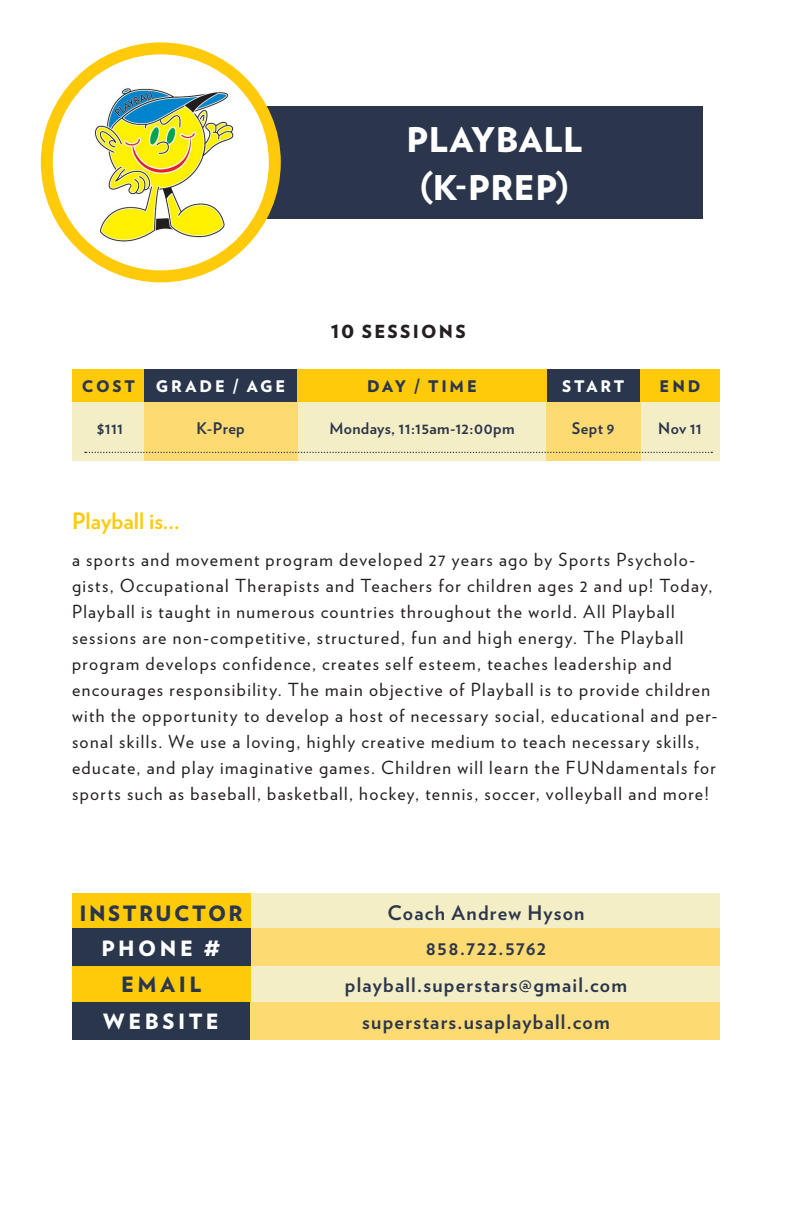
<style>
.page{position:relative;width:792px;height:1224px;background:#fff}
.page>*{position:absolute;margin:0;border:0;box-sizing:border-box;transform-origin:0 0}
.t1{font:900 34px/48px "Verlag";letter-spacing:.015em;color:#fff;text-align:center}
.t2{font:700 22.6px "Verlag";color:#feca0a}
.t3{font:900 21px "Verlag";letter-spacing:.12em;color:#2b364c}
.t4{font:900 21px "Verlag";letter-spacing:.165em;color:#fff}
.t5{font:700 20px "Verlag";letter-spacing:.06em;color:#2b364c}
.t6{font:18px/26px "Verlag";letter-spacing:.075em;color:#231f20}
.t7{font:900 18px "Verlag";letter-spacing:.125em;color:#231f20}
.t8{font:700 16px "Verlag";letter-spacing:.02em;color:#2b364c}
.t9{font:900 16px "Verlag";letter-spacing:.18em;color:#2b364c}
.t10{font:900 16px "Verlag";letter-spacing:.185em;color:#fff}
</style>
<div class="page">
<div style="left:73px;top:370px;width:71px;height:91px;background:#f4eec6"></div>
<div style="left:297px;top:370px;width:250px;height:91px;background:#f4eec6"></div>
<div style="left:640px;top:370px;width:80px;height:91px;background:#f4eec6"></div>
<div style="left:144px;top:375px;width:153px;height:86px;background:#feda73"></div>
<div style="left:546px;top:375px;width:94px;height:86px;background:#feda73"></div>
<div style="left:144px;top:370px;width:153px;height:32px;background:#29364c"></div>
<div style="left:546px;top:370px;width:94px;height:32px;background:#29364c"></div>
<div style="left:73px;top:370px;width:71px;height:32px;background:#feca0a"></div>
<div style="left:297px;top:370px;width:250px;height:32px;background:#feca0a"></div>
<div style="left:640px;top:370px;width:80px;height:32px;background:#feca0a"></div>
<div style="left:225px;top:106px;width:478px;height:113px;background:#2b364c"></div>
<div style="left:41px;top:42px;width:240px;height:240px;background:#feca0a;border-radius:50%"></div>
<div style="left:53px;top:54px;width:216px;height:216px;background:#fff;border-radius:50%"></div>
<img style="left:93px;top:75px;width:144px;height:169px">
<div style="left:250px;top:965px;width:470px;height:37px;background:#f4eec6"></div>
<div style="left:250px;top:893px;width:470px;height:37px;background:#f4eec6"></div>
<div style="left:72px;top:965px;width:178px;height:37px;background:#feca0a"></div>
<div style="left:72px;top:893px;width:178px;height:37px;background:#feca0a"></div>
<div style="left:72px;top:1002px;width:178px;height:37px;background:#29364c"></div>
<div style="left:250px;top:929px;width:470px;height:37px;background:#feda73"></div>
<div style="left:250px;top:1002px;width:470px;height:37px;background:#feda73"></div>
<div style="left:72px;top:929px;width:178px;height:37px;background:#29364c"></div>
<svg style="left:85px;top:452px;width:627px;height:1px"></svg>
<h1 class="t1" style="left:407px;top:114px;width:177px">PLAYBALL (K-PREP)</h1>
<p class="t7" style="left:331px;top:317px;width:136px">10 SESSIONS</p>
<p class="t9" style="left:82px;top:373px;width:55px">COST</p>
<p class="t10" style="left:156px;top:373px;width:105px">GRADE / AGE</p>
<p class="t9" style="left:367px;top:373px;width:109px">DAY / TIME</p>
<p class="t10" style="left:562px;top:373px;width:64px">START</p>
<p class="t9" style="left:660px;top:373px;width:42px">END</p>
<p class="t8" style="left:97px;top:415px;width:28px">$111</p>
<p class="t8" style="left:196px;top:415px;width:50px">K-Prep</p>
<p class="t8" style="left:329px;top:415px;width:186px">Mondays, 11:15am-12:00pm</p>
<p class="t8" style="left:572px;top:415px;width:44px">Sept 9</p>
<p class="t8" style="left:658px;top:415px;width:45px">Nov 11</p>
<p class="t2" style="left:72px;top:503px;width:109px">Playball is...</p>
<p class="t6" style="left:72px;top:546px;width:647px">a sports and movement program developed 27 years ago by Sports Psycholo&shy;gists, Occupational Therapists and Teachers for children ages 2 and up! Today, Playball is taught in numerous countries throughout the world. All Playball sessions are non-competitive, structured, fun and high energy. The Playball program develops confidence, creates self esteem, teaches leadership and encourages responsibility. The main objective of Playball is to provide children with the opportunity to develop a host of necessary social, educational and per&shy;sonal skills. We use a loving, highly creative medium to teach necessary skills, educate, and play imaginative games. Children will learn the FUNdamentals for sports such as baseball, basketball, hockey, tennis, soccer, volleyball and more!</p>
<p class="t3" style="left:79px;top:896px;width:165px">I NSTRUCTOR</p>
<p class="t4" style="left:101px;top:931px;width:121px">PHONE #</p>
<p class="t5" style="left:387px;top:897px;width:199px">Coach Andrew Hyson</p>
<p class="t5" style="left:426px;top:932px;width:122px">858.722.5762</p>
<p class="t3" style="left:121px;top:968px;width:82px">EMAIL</p>
<p class="t5" style="left:345px;top:969px;width:284px">playball.superstars@gmail.com</p>
<p class="t4" style="left:103px;top:1004px;width:114px">WE BSITE</p>
<p class="t5" style="left:362px;top:1006px;width:249px">superstars.usaplayball.com</p>
</div>
